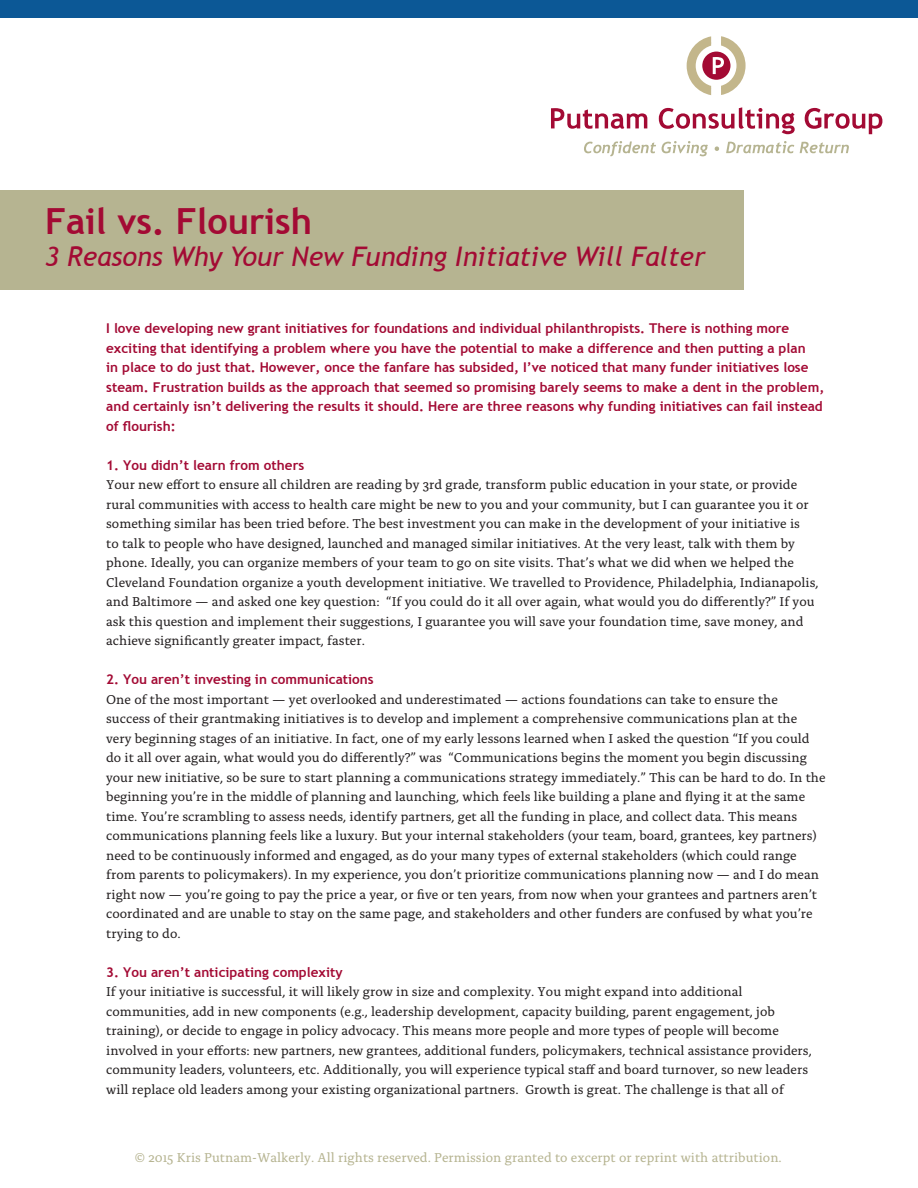
<style>
.page{position:relative;width:918px;height:1188px;background:#fff}
.page>*{position:absolute;margin:0;border:0;box-sizing:border-box;transform-origin:0 0}
.ParaStyle01__Leading{font:700 36px "Trebuchet MS";color:#a30a34}
.t1{font:italic 27px "Trebuchet MS";color:#a30a34}
.t2{font:13.5px/19.5px "Alda OT";color:#231f20}
.t3{font:700 13.5px/19.5px "Trebuchet MS";color:#a30a34}
.t4{font:13.5px "Alda OT";color:#b6b491}
</style>
<div class="page">
<div style="left:0;top:190px;width:744px;height:100px;background:#b6b491"></div>
<div style="left:0;top:0;width:918px;height:18px;background:#0c5896"></div>
<svg style="left:551px;top:108px;width:96px;height:21px"></svg>
<svg style="left:659px;top:107px;width:136px;height:27px"></svg>
<svg style="left:805px;top:108px;width:77px;height:26px"></svg>
<svg style="left:584px;top:141px;width:72px;height:15px"></svg>
<svg style="left:662px;top:141px;width:46px;height:15px"></svg>
<svg style="left:715px;top:146px;width:4px;height:5px"></svg>
<svg style="left:726px;top:141px;width:68px;height:12px"></svg>
<svg style="left:800px;top:142px;width:49px;height:11px"></svg>
<svg style="left:687px;top:36px;width:59px;height:59px"></svg>
<p class="ParaStyle01__Leading" style="left:45px;top:198px;width:269px">Fail vs. Flourish</p>
<p class="t1" style="left:45px;top:240px;width:662px">3 Reasons Why Your New Funding Initiative Will Falter</p>
<p class="t3" style="left:106px;top:319px;width:720px">I love developing new grant initiatives for foundations and individual philanthropists. There is nothing more exciting that identifying a problem where you have the potential to make a difference and then putting a plan<br>in place to do just that. However, once the fanfare has subsided, I’ve noticed that many funder initiatives lose steam. Frustration builds as the approach that seemed so promising barely seems to make a dent in the problem, and certainly isn’t delivering the results it should. Here are three reasons why funding initiatives can fail instead of flourish:</p>
<p class="t3" style="left:106px;top:455px;width:200px">1. You didn’t learn from others</p>
<p class="t2" style="left:106px;top:476px;width:714px">Your new effort to ensure all children are reading by 3rd grade, transform public education in your state, or provide rural communities with access to health care might be new to you and your community, but I can guarantee you it or something similar has been tried before. The best investment you can make in the development of your initiative is<br>to talk to people who have designed, launched and managed similar initiatives. At the very least, talk with them by phone. Ideally, you can organize members of your team to go on site visits. That’s what we did when we helped the Cleveland Foundation organize a youth development initiative. We travelled to Providence, Philadelphia, Indianapolis, and Baltimore — and asked one key question: “If you could do it all over again, what would you do differently?” If you ask this question and implement their suggestions, I guarantee you will save your foundation time, save money, and achieve significantly greater impact, faster.</p>
<p class="t3" style="left:106px;top:670px;width:269px">2. You aren’t investing in communications</p>
<p class="t2" style="left:106px;top:691px;width:721px">One of the most important — yet overlooked and underestimated — actions foundations can take to ensure the<br>success of their grantmaking initiatives is to develop and implement a comprehensive communications plan at the very beginning stages of an initiative. In fact, one of my early lessons learned when I asked the question “If you could do it all over again, what would you do differently?” was “Communications begins the moment you begin discussing your new initiative, so be sure to start planning a communications strategy immediately.” This can be hard to do. In the beginning you’re in the middle of planning and launching, which feels like building a plane and flying it at the same time. You’re scrambling to assess needs, identify partners, get all the funding in place, and collect data. This means communications planning feels like a luxury. But your internal stakeholders (your team, board, grantees, key partners) need to be continuously informed and engaged, as do your many types of external stakeholders (which could range from parents to policymakers). In my experience, you don’t prioritize communications planning now — and I do mean right now — you’re going to pay the price a year, or five or ten years, from now when your grantees and partners aren’t coordinated and are unable to stay on the same page, and stakeholders and other funders are confused by what you’re trying to do.</p>
<p class="t3" style="left:106px;top:962px;width:238px">3. You aren’t anticipating complexity</p>
<p class="t2" style="left:106px;top:983px;width:707px">If your initiative is successful, it will likely grow in size and complexity. You might expand into additional communities, add in new components (e.g., leadership development, capacity building, parent engagement, job training), or decide to engage in policy advocacy. This means more people and more types of people will become involved in your efforts: new partners, new grantees, additional funders, policymakers, technical assistance providers, community leaders, volunteers, etc. Additionally, you will experience typical staff and board turnover, so new leaders will replace old leaders among your existing organizational partners. Growth is great. The challenge is that all of</p>
<p class="t4" style="left:135px;top:1152px;width:649px">© 2015 Kris Putnam-Walkerly. All rights reserved. Permission granted to excerpt or reprint with attribution.</p>
</div>
